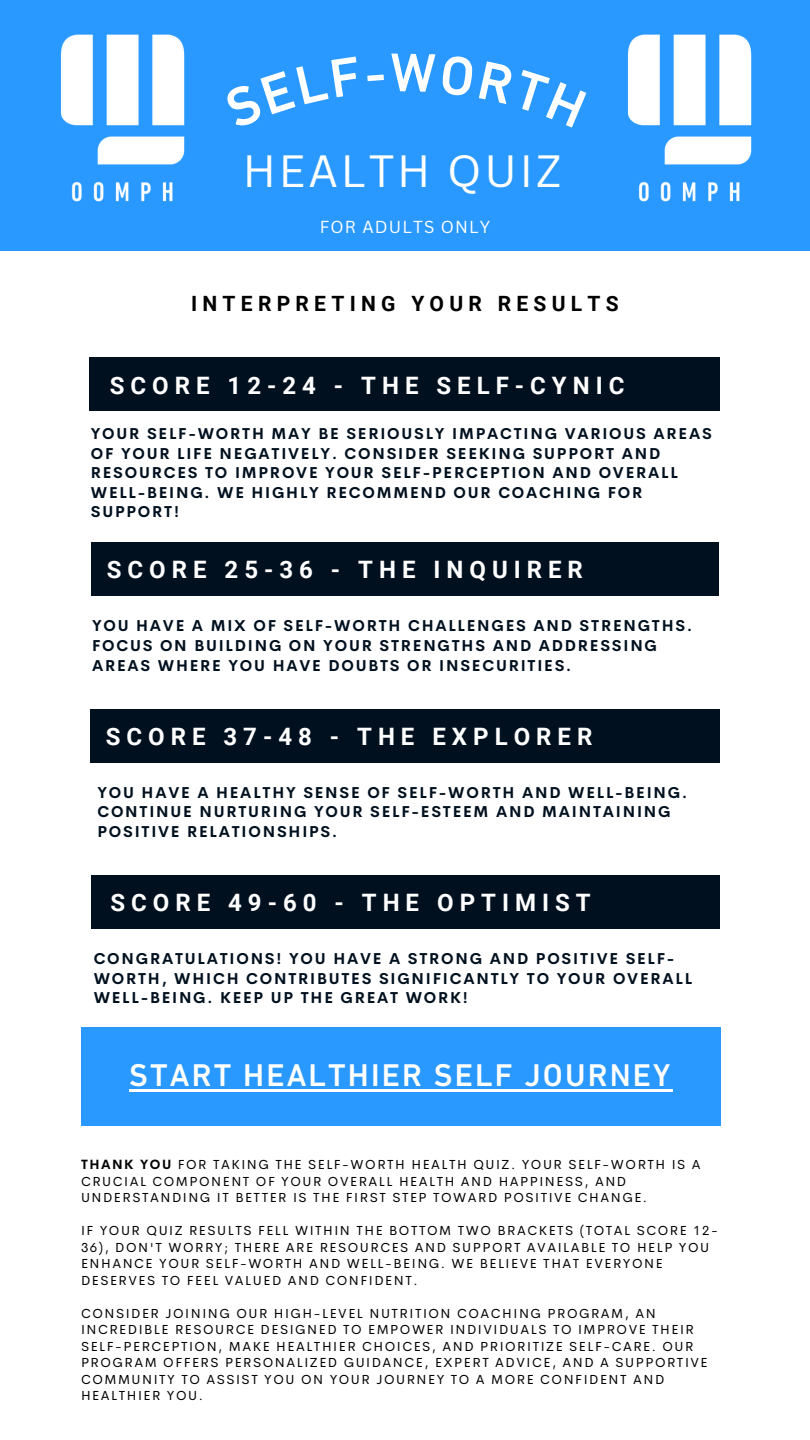
<style>
.page{position:relative;width:810px;height:1440px;background:#fff}
.page>*{position:absolute;margin:0;border:0;box-sizing:border-box;transform-origin:0 0}
.t1{font:44px "Canva Sans";letter-spacing:.07em;color:#fff}
.t2{font:500 32px "DIN Next LT Pro";letter-spacing:.065em;color:#fff}
.t3{font:700 24px "Roboto";letter-spacing:.25em;color:#fff}
.t4{font:700 21.1px "Roboto";letter-spacing:.25em;color:#000}
.t5{font:16.9px "Canva Sans";letter-spacing:.07em;color:#fff}
.t6{font:700 15.5px/19.5px "Cerebri Sans";letter-spacing:.115em;color:#00101f}
.t7{font:700 15.4px/19.7px "Cerebri Sans";letter-spacing:.115em;color:#00101f}
.t8{font:13.2px/16.5px "Cerebri Sans";letter-spacing:.115em;color:#000}
.s1{font-weight:700}
</style>
<div class="page">
<div style="left:0;top:0;width:810px;height:251px;background:#2a99ff"></div>
<img style="left:60px;top:34px;width:125px;height:168px">
<img style="left:627px;top:34px;width:125px;height:168px">
<div style="left:81px;top:1027px;width:639px;height:99px;background:#2a99ff"></div>
<hr style="left:129px;top:1089px;width:544px;height:3px;background:#fff">
<div style="left:90px;top:357px;width:630px;height:54px;background:#00101f"></div>
<div style="left:91px;top:542px;width:628px;height:54px;background:#00101f"></div>
<div style="left:90px;top:709px;width:630px;height:53px;background:#00101f"></div>
<div style="left:91px;top:875px;width:628px;height:54px;background:#00101f"></div>
<p class="t1" style="left:243px;top:140px;width:320px">HEALTH QUIZ</p>
<p class="t5" style="left:320px;top:215px;width:172px">FOR ADULTS ONLY</p>
<h3 class="t4" style="left:191px;top:291px;width:429px">INTERPRETING YOUR RESULTS</h3>
<h3 class="t3" style="left:110px;top:372px;width:516px">SCORE 12-24 - THE SELF-CYNIC</h3>
<p class="t6" style="left:91px;top:424px;width:623px">YOUR SELF-WORTH MAY BE SERIOUSLY IMPACTING VARIOUS AREAS OF YOUR LIFE NEGATIVELY. CONSIDER SEEKING SUPPORT AND RESOURCES TO IMPROVE YOUR SELF-PERCEPTION AND OVERALL WELL-BEING. WE HIGHLY RECOMMEND OUR COACHING FOR SUPPORT!</p>
<p class="t3" style="left:107px;top:556px;width:478px">SCORE 25-36 - THE INQUIRER</p>
<p class="t7" style="left:92px;top:616px;width:601px">YOU HAVE A MIX OF SELF-WORTH CHALLENGES AND STRENGTHS.<br>FOCUS ON BUILDING ON YOUR STRENGTHS AND ADDRESSING<br>AREAS WHERE YOU HAVE DOUBTS OR INSECURITIES.</p>
<p class="t3" style="left:106px;top:723px;width:488px">SCORE 37-48 - THE EXPLORER</p>
<p class="t7" style="left:97px;top:782px;width:591px">YOU HAVE A HEALTHY SENSE OF SELF-WORTH AND WELL-BEING.<br>CONTINUE NURTURING YOUR SELF-ESTEEM AND MAINTAINING<br>POSITIVE RELATIONSHIPS.</p>
<h3 class="t3" style="left:110px;top:889px;width:482px">SCORE 49-60 - THE OPTIMIST</h3>
<p class="t7" style="left:94px;top:949px;width:600px">CONGRATULATIONS! YOU HAVE A STRONG AND POSITIVE SELF-<br>WORTH, WHICH CONTRIBUTES SIGNIFICANTLY TO YOUR OVERALL<br>WELL-BEING. KEEP UP THE GREAT WORK!</p>
<h6 class="t2" style="left:129px;top:1062px;width:543px">START HEALTHIER SELF JOURNEY</h6>
<p class="t8" style="left:81px;top:1156px;width:621px"><span class="s1">THANK YOU</span> FOR TAKING THE SELF-WORTH HEALTH QUIZ. YOUR SELF-WORTH IS A<br>CRUCIAL COMPONENT OF YOUR OVERALL HEALTH AND HAPPINESS, AND<br>UNDERSTANDING IT BETTER IS THE FIRST STEP TOWARD POSITIVE CHANGE.</p>
<p class="t8" style="left:81px;top:1222px;width:638px">IF YOUR QUIZ RESULTS FELL WITHIN THE BOTTOM TWO BRACKETS (TOTAL SCORE 12- 36), DON'T WORRY; THERE ARE RESOURCES AND SUPPORT AVAILABLE TO HELP YOU ENHANCE YOUR SELF-WORTH AND WELL-BEING. WE BELIEVE THAT EVERYONE DESERVES TO FEEL VALUED AND CONFIDENT.</p>
<p class="t8" style="left:81px;top:1305px;width:628px">CONSIDER JOINING OUR HIGH-LEVEL NUTRITION COACHING PROGRAM, AN INCREDIBLE RESOURCE DESIGNED TO EMPOWER INDIVIDUALS TO IMPROVE THEIR SELF-PERCEPTION, MAKE HEALTHIER CHOICES, AND PRIORITIZE SELF-CARE. OUR PROGRAM OFFERS PERSONALIZED GUIDANCE, EXPERT ADVICE, AND A SUPPORTIVE COMMUNITY TO ASSIST YOU ON YOUR JOURNEY TO A MORE CONFIDENT AND HEALTHIER YOU.</p>
</div>
